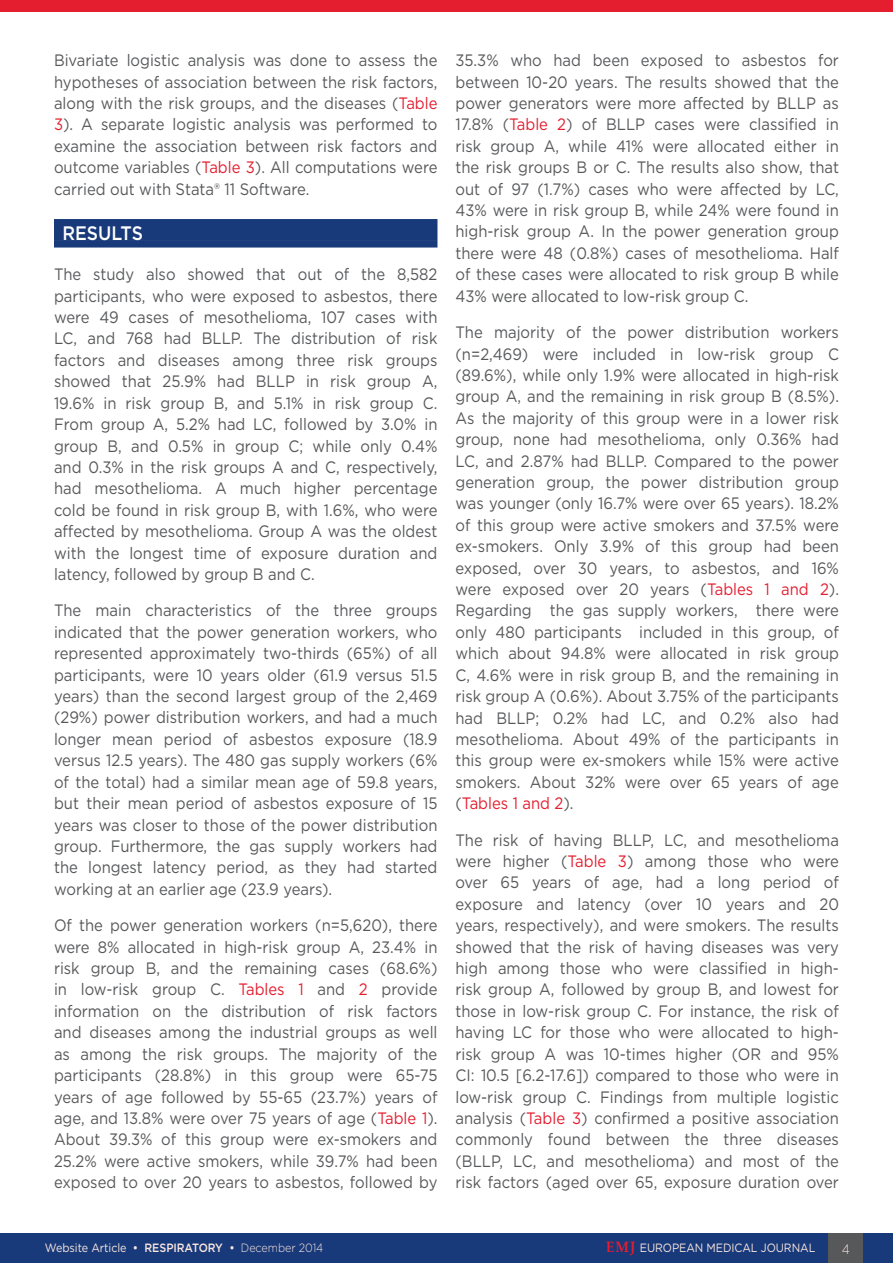
<style>
.page{position:relative;width:893px;height:1263px;background:#fff}
.page>*{position:absolute;margin:0;border:0;box-sizing:border-box;transform-origin:0 0}
.t1{font:500 19.5px "Gotham";color:#fff;scale:.9 1}
.t2{font:16.5px/21.5px "Gotham";color:#57585a;text-align:justify;scale:.9 1}
.t3{font:300 13.5px "Gotham";color:#fce7de;scale:.9 1}
.t4{font:12px "Gotham";letter-spacing:-.005em;color:#fce7de;scale:.9 1}
.s1{color:#e41d2f}
.s2{font-weight:500}
.s3{font-weight:300}
.s4{font-family:"Palatino Linotype";font-weight:700;font-size:15px;color:#e41d2f}
</style>
<div class="page">
<div style="left:0;top:1233px;width:893px;height:30px;background:#183a7b"></div>
<div style="left:829px;top:1233px;width:34px;height:30px;background:#57585a"></div>
<div style="left:0;top:0;width:893px;height:11px;background:#e41d2f"></div>
<div style="left:54px;top:219px;width:383px;height:21px;background:#183a7b"></div>
<div style="left:54px;top:240px;width:383px;height:8px;background:#183a7b"></div>
<p class="t2" style="left:54px;top:49px;width:428px">Bivariate logistic analysis was done to assess the hypotheses of association between the risk factors, along with the risk groups, and the diseases (<span class="s1">Table 3</span>). A separate logistic analysis was performed to examine the association between risk factors and outcome variables (<span class="s1">Table 3</span>). All computations were carried out with Stata® 11 Software.</p>
<p class="t1" style="left:63px;top:220px;width:91px">RESULTS</p>
<p class="t2" style="left:54px;top:263px;width:428px">The study also showed that out of the 8,582 participants, who were exposed to asbestos, there were 49 cases of mesothelioma, 107 cases with LC, and 768 had BLLP. The distribution of risk factors and diseases among three risk groups showed that 25.9% had BLLP in risk group A, 19.6% in risk group B, and 5.1% in risk group C.<br>From group A, 5.2% had LC, followed by 3.0% in group B, and 0.5% in group C; while only 0.4% and 0.3% in the risk groups A and C, respectively, had mesothelioma. A much higher percentage cold be found in risk group B, with 1.6%, who were affected by mesothelioma. Group A was the oldest with the longest time of exposure duration and latency, followed by group B and C.</p>
<p class="t2" style="left:54px;top:599px;width:428px">The main characteristics of the three groups indicated that the power generation workers, who represented approximately two-thirds (65%) of all participants, were 10 years older (61.9 versus 51.5 years) than the second largest group of the 2,469 (29%) power distribution workers, and had a much longer mean period of asbestos exposure (18.9 versus 12.5 years). The 480 gas supply workers (6% of the total) had a similar mean age of 59.8 years, but their mean period of asbestos exposure of 15 years was closer to those of the power distribution group. Furthermore, the gas supply workers had the longest latency period, as they had started working at an earlier age (23.9 years).</p>
<p class="t2" style="left:54px;top:914px;width:428px">Of the power generation workers (n=5,620), there were 8% allocated in high-risk group A, 23.4% in risk group B, and the remaining cases (68.6%) in low-risk group C. <span class="s1">Tables 1</span> and <span class="s1">2</span> provide information on the distribution of risk factors and diseases among the industrial groups as well as among the risk groups. The majority of the participants (28.8%) in this group were 65-75 years of age followed by 55-65 (23.7%) years of age, and 13.8% were over 75 years of age (<span class="s1">Table 1</span>).<br>About 39.3% of this group were ex-smokers and 25.2% were active smokers, while 39.7% had been exposed to over 20 years to asbestos, followed by</p>
<p class="t2" style="left:455px;top:49px;width:428px">35.3% who had been exposed to asbestos for between 10-20 years. The results showed that the power generators were more affected by BLLP as 17.8% (<span class="s1">Table 2</span>) of BLLP cases were classified in risk group A, while 41% were allocated either in the risk groups B or C. The results also show, that out of 97 (1.7%) cases who were affected by LC, 43% were in risk group B, while 24% were found in high-risk group A. In the power generation group there were 48 (0.8%) cases of mesothelioma. Half of these cases were allocated to risk group B while 43% were allocated to low-risk group C.</p>
<p class="t2" style="left:455px;top:321px;width:428px">The majority of the power distribution workers (n=2,469) were included in low-risk group C (89.6%), while only 1.9% were allocated in high-risk group A, and the remaining in risk group B (8.5%).<br>As the majority of this group were in a lower risk group, none had mesothelioma, only 0.36% had LC, and 2.87% had BLLP. Compared to the power generation group, the power distribution group was younger (only 16.7% were over 65 years). 18.2% of this group were active smokers and 37.5% were ex-smokers. Only 3.9% of this group had been exposed, over 30 years, to asbestos, and 16% were exposed over 20 years (<span class="s1">Tables 1 and 2</span>).<br>Regarding the gas supply workers, there were only 480 participants included in this group, of which about 94.8% were allocated in risk group C, 4.6% were in risk group B, and the remaining in risk group A (0.6%). About 3.75% of the participants had BLLP; 0.2% had LC, and 0.2% also had mesothelioma. About 49% of the participants in this group were ex-smokers while 15% were active smokers. About 32% were over 65 years of age (<span class="s1">Tables 1 and 2</span>).</p>
<p class="t2" style="left:455px;top:829px;width:428px">The risk of having BLLP, LC, and mesothelioma were higher (<span class="s1">Table 3</span>) among those who were over 65 years of age, had a long period of exposure and latency (over 10 years and 20 years, respectively), and were smokers. The results showed that the risk of having diseases was very high among those who were classified in high&shy;risk group A, followed by group B, and lowest for those in low-risk group C. For instance, the risk of having LC for those who were allocated to high&shy;risk group A was 10-times higher (OR and 95% CI: 10.5 [6.2-17.6]) compared to those who were in low-risk group C. Findings from multiple logistic analysis (<span class="s1">Table 3</span>) confirmed a positive association commonly found between the three diseases (BLLP, LC, and mesothelioma) and most of the risk factors (aged over 65, exposure duration over</p>
<p class="t4" style="left:45px;top:1240px;width:311px">Website Article <span class="s2">• RESPIRATORY •</span> <span class="s3">December 2014</span></p>
<p class="t4" style="left:606px;top:1240px;width:234px"><span class="s4">EMJ</span> EUROPEAN MEDICAL JOURNAL</p>
<p class="t3" style="left:842px;top:1240px;width:10px">4</p>
</div>
